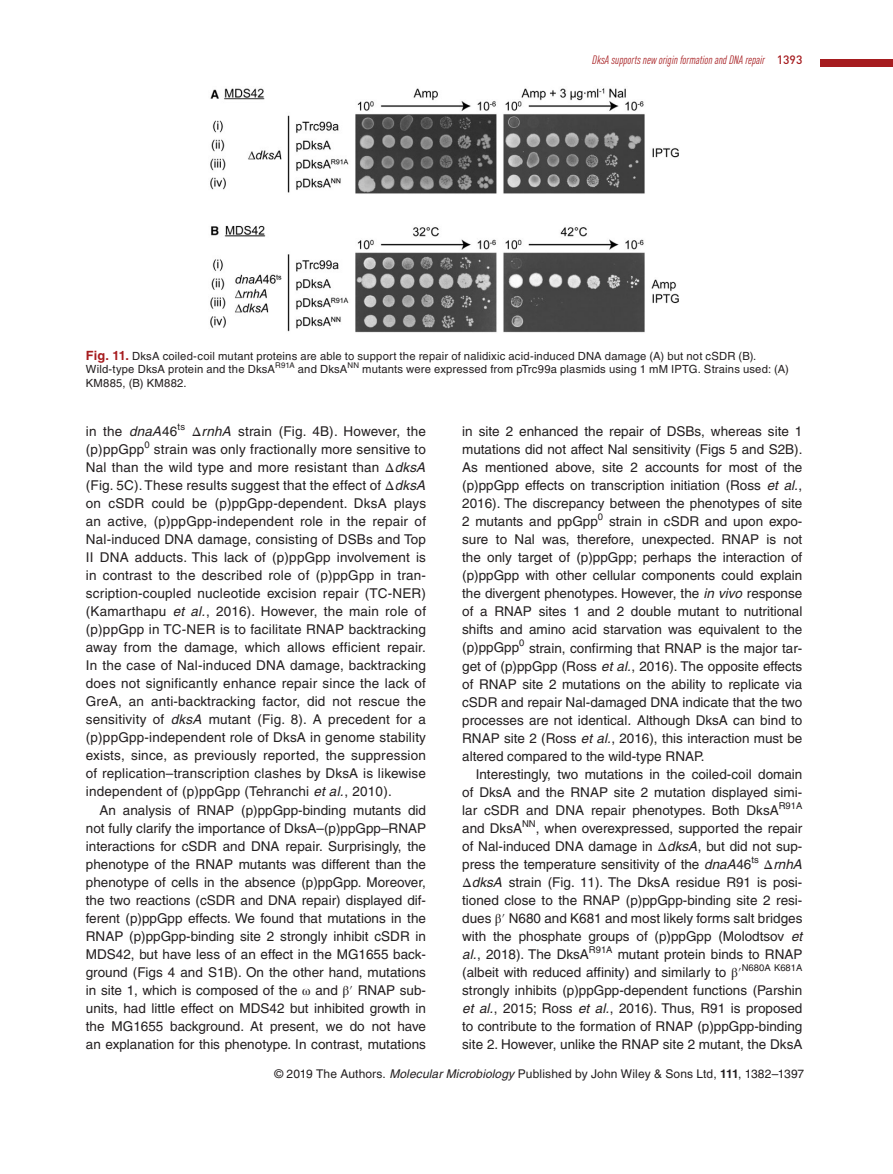
<style>
.page{position:relative;width:893px;height:1174px;background:#fff}
.page>*{position:absolute;margin:0;border:0;box-sizing:border-box;transform-origin:0 0}
.t1{font:13.5px/18px "Helvetica";color:#231f20;text-align:justify}
.t2{font:12px "Helvetica";letter-spacing:.015em;color:#231f20}
.t3{font:italic condensed 12px "DINOT";color:#a61c1f}
.t4{font:11.25px/13.5px "Helvetica";letter-spacing:.015em;color:#231f20}
.t5{font:7.8px "Helvetica";letter-spacing:.01em;color:#231f20}
.s1{font-family:"DIN";font-weight:500;font-style:normal;font-stretch:normal}
.s2{font-weight:700;font-size:12.75px;color:#a61c1f}
.s3{font-style:italic}
.s4{font-family:"STIX"}
.s5{font-weight:700}
</style>
<div class="page">
<div style="left:821px;top:59px;width:72px;height:8px;background:#a61c1f"></div>
<img style="left:210px;top:88px;width:469px;height:245px">
<p class="t3" style="left:592px;top:51px;width:212px">DksA supports new origin formation and DNA repair <span class="s1">1393</span></p>
<p class="t4" style="left:86px;top:349px;width:672px"><span class="s2">Fig. 11.</span> DksA coiled-coil mutant proteins are able to support the repair of nalidixic acid-induced DNA damage (A) but not cSDR (B).<br>Wild-type DksA protein and the DksA</p>
<p class="t5" style="left:275px;top:361px;width:21px">R91A</p>
<p class="t4" style="left:298px;top:362px;width:51px">and DksA</p>
<p class="t5" style="left:348px;top:361px;width:13px">NN</p>
<p class="t4" style="left:362px;top:362px;width:428px">mutants were expressed from pTrc99a plasmids using 1 mM IPTG. Strains used: (A)</p>
<p class="t4" style="left:86px;top:376px;width:102px">KM885, (B) KM882.</p>
<p class="t1" style="left:86px;top:423px;width:342px">in the <span class="s3">dnaA</span>46<sup>ts</sup> <span class="s4">Δ</span><span class="s3">rnhA</span> strain (Fig. 4B). However, the (p)ppGpp<sup>0</sup> strain was only fractionally more sensitive to Nal than the wild type and more resistant than <span class="s4">Δ</span><span class="s3">dksA </span>(Fig. 5C). These results suggest that the effect of <span class="s4">Δ</span><span class="s3">dksA </span>on cSDR could be (p)ppGpp-dependent. DksA plays an active, (p)ppGpp-independent role in the repair of Nal-induced DNA damage, consisting of DSBs and Top II DNA adducts. This lack of (p)ppGpp involvement is in contrast to the described role of (p)ppGpp in tran&shy;scription-coupled nucleotide excision repair (TC-NER) (Kamarthapu <span class="s3">et al.</span>, 2016). However, the main role of (p)ppGpp in TC-NER is to facilitate RNAP backtracking away from the damage, which allows efficient repair.<br>In the case of Nal-induced DNA damage, backtracking does not significantly enhance repair since the lack of GreA, an anti-backtracking factor, did not rescue the sensitivity of <span class="s3">dksA</span> mutant (Fig. 8). A precedent for a (p)ppGpp-independent role of DksA in genome stability exists, since, as previously reported, the suppression of replication–transcription clashes by DksA is likewise independent of (p)ppGpp (Tehranchi <span class="s3">et al.</span>, 2010).</p>
<p class="t1" style="left:86px;top:800px;width:342px;text-indent:13px">An analysis of RNAP (p)ppGpp-binding mutants did not fully clarify the importance of DksA–(p)ppGpp–RNAP interactions for cSDR and DNA repair. Surprisingly, the phenotype of the RNAP mutants was different than the phenotype of cells in the absence (p)ppGpp. Moreover, the two reactions (cSDR and DNA repair) displayed dif&shy;ferent (p)ppGpp effects. We found that mutations in the RNAP (p)ppGpp-binding site 2 strongly inhibit cSDR in MDS42, but have less of an effect in the MG1655 back&shy;ground (Figs 4 and S1B). On the other hand, mutations in site 1, which is composed of the <span class="s4">ω</span> and <span class="s4">β′</span> RNAP sub&shy;units, had little effect on MDS42 but inhibited growth in the MG1655 background. At present, we do not have an explanation for this phenotype. In contrast, mutations</p>
<p class="t1" style="left:462px;top:422px;width:342px">in site 2 enhanced the repair of DSBs, whereas site 1 mutations did not affect Nal sensitivity (Figs 5 and S2B).<br>As mentioned above, site 2 accounts for most of the (p)ppGpp effects on transcription initiation (Ross <span class="s3">et al.</span>, 2016). The discrepancy between the phenotypes of site 2 mutants and ppGpp<sup>0</sup> strain in cSDR and upon expo&shy;sure to Nal was, therefore, unexpected. RNAP is not the only target of (p)ppGpp; perhaps the interaction of (p)ppGpp with other cellular components could explain the divergent phenotypes. However, the <span class="s3">in vivo</span> response of a RNAP sites 1 and 2 double mutant to nutritional shifts and amino acid starvation was equivalent to the (p)ppGpp<sup>0</sup> strain, confirming that RNAP is the major tar&shy;get of (p)ppGpp (Ross <span class="s3">et al.</span>, 2016). The opposite effects of RNAP site 2 mutations on the ability to replicate via cSDR and repair Nal-damaged DNA indicate that the two processes are not identical<span class="s3">.</span> Although DksA can bind to RNAP site 2 (Ross <span class="s3">et al.</span>, 2016), this interaction must be altered compared to the wild-type RNAP.</p>
<p class="t1" style="left:462px;top:764px;width:342px;text-indent:14px">Interestingly, two mutations in the coiled-coil domain of DksA and the RNAP site 2 mutation displayed simi&shy;lar cSDR and DNA repair phenotypes. Both DksA<sup>R91A </sup>and DksA<sup>NN</sup>, when overexpressed, supported the repair of Nal-induced DNA damage in <span class="s4">Δ</span><span class="s3">dksA</span>, but did not sup&shy;press the temperature sensitivity of the <span class="s3">dnaA</span>46<sup>ts</sup> <span class="s4">Δ</span><span class="s3">rnhA </span><span class="s4">Δ</span><span class="s3">dksA</span> strain (Fig. 11). The DksA residue R91 is posi&shy;tioned close to the RNAP (p)ppGpp-binding site 2 resi&shy;dues <span class="s4">β′</span> N680 and K681 and most likely forms salt bridges with the phosphate groups of (p)ppGpp (Molodtsov <span class="s3">et al.</span>, 2018). The DksA<sup>R91A</sup> mutant protein binds to RNAP (albeit with reduced affinity) and similarly to <span class="s4">β′</span><sup>N680A</sup> <sup>K681A </sup>strongly inhibits (p)ppGpp-dependent functions (Parshin <span class="s3">et al.</span>, 2015; Ross <span class="s3">et al.</span>, 2016). Thus, R91 is proposed to contribute to the formation of RNAP (p)ppGpp-binding site 2. However, unlike the RNAP site 2 mutant, the DksA</p>
<p class="t2" style="left:274px;top:1067px;width:531px">© 2019 The Authors. <span class="s3">Molecular Microbiology</span> Published by John Wiley &amp; Sons Ltd, <span class="s5">111</span>, 1382–1397</p>
</div>
